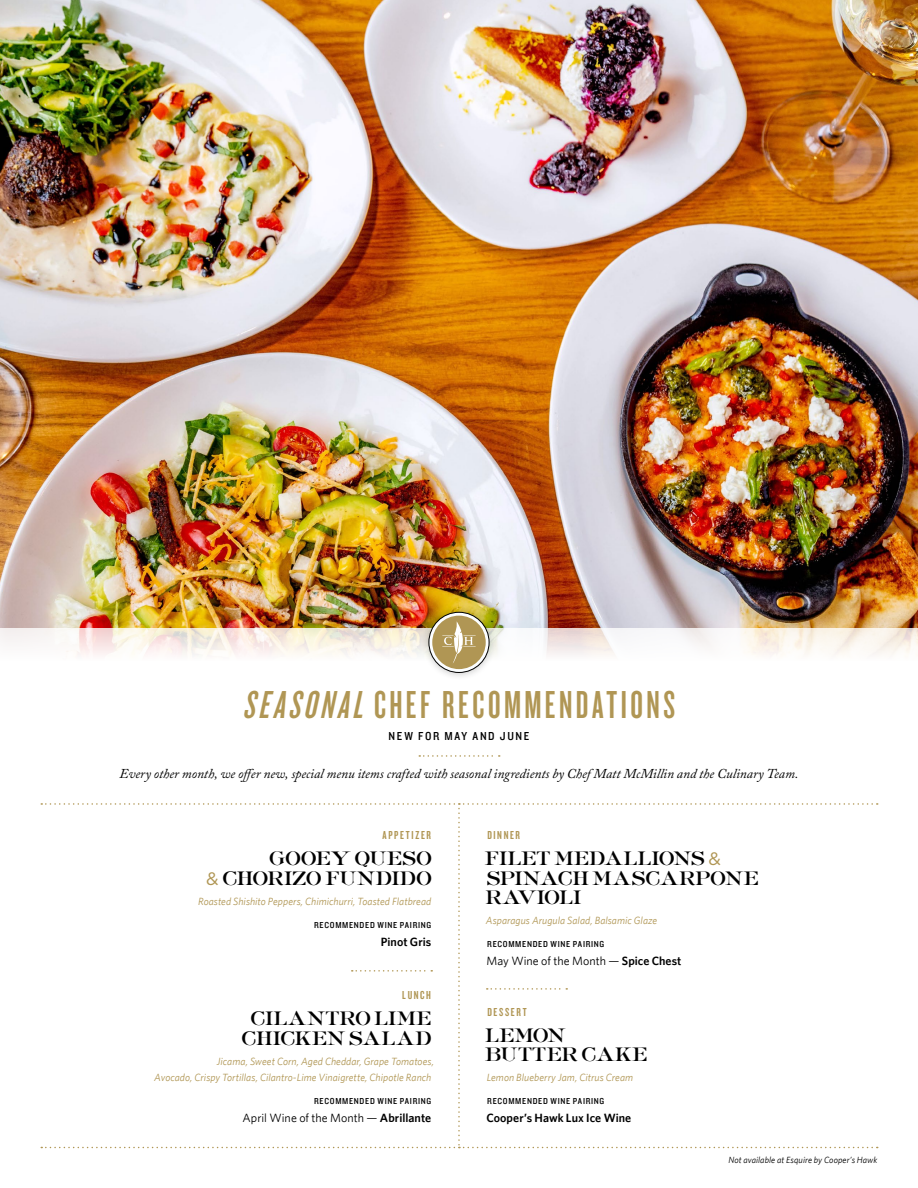
<style>
.page{position:relative;width:918px;height:1188px;background:#fff}
.page>*{position:absolute;margin:0;border:0;box-sizing:border-box;transform-origin:0 0}
.t1{font:40.5px "Knockout HTF47 Bantamweight";letter-spacing:.085em;color:#b09654}
.Copy{font:18px/19.5px "AT Sackers Heavy Roman";letter-spacing:-.015em;color:#000}
._7_75pt_body_text{font:italic 13.5px "Adobe Caslon Pro";color:#000}
.Copy-2{font:12px "Whitney";color:#000}
.Copy-3{font:600 12px "Whitney";letter-spacing:.005em;color:#000}
.Copy-4{font:12px "Knockout HTF48 Featherweight";letter-spacing:.14em;color:#b09654}
.Copy-5{font:12px "Knockout HTF30 Junior Welterwt";letter-spacing:.135em;color:#000}
.Copy-6{font:italic 10.5px/16.5px "Whitney";letter-spacing:.005em;color:#b09654;text-align:right}
.Copy-7{font:9px "Knockout HTF30 Junior Welterwt";letter-spacing:.075em;color:#000}
.FoCH_fine_print{font:italic 9px "Whitney";letter-spacing:.01em;color:#000}
.s1{font-style:italic}
.s2{font-family:"Gotham";color:#b09654}
.s3{font-weight:600}
</style>
<div class="page">
<svg style="left:419px;top:755px;width:81px;height:2px"></svg>
<img style="left:0;top:0;width:918px;height:628px">
<svg style="left:0;top:628px;width:918px;height:27px"></svg>
<div style="left:421px;top:604px;width:76px;height:77px;background:#000;opacity:.25"></div>
<svg style="left:429px;top:612px;width:60px;height:60px"></svg>
<div style="left:429px;top:612px;width:60px;height:61px;border:1px solid #000;border-radius:50%"></div>
<div style="left:432px;top:616px;width:54px;height:53px;background:#b09654;border-radius:50%"></div>
<svg style="left:442px;top:621px;width:34px;height:43px"></svg>
<svg style="left:41px;top:803px;width:837px;height:345px"></svg>
<p class="t1" style="left:243px;top:685px;width:434px"><span class="s1">SEASONAL</span> CHEF RECOMMENDATIONS</p>
<p class="Copy-5" style="left:389px;top:730px;width:142px">NEW FOR MAY AND JUNE</p>
<p class="_7_75pt_body_text" style="left:119px;top:766px;width:681px">Every other month, we offer new, special menu items crafted with seasonal ingredients by Chef Matt McMillin and the Culinary Team.</p>
<p class="Copy-4" style="left:382px;top:829px;width:50px">APPETIZER</p>
<p class="Copy" style="left:206px;top:848px;width:227px;text-align:right">GOOEY QUESO<br><span class="s2">&amp;</span> CHORIZO FUNDIDO</p>
<p class="Copy-6" style="left:198px;top:892px;width:235px">Roasted Shishito Peppers, Chimichurri, Toasted Flatbread</p>
<p class="Copy-7" style="left:314px;top:920px;width:119px">RECOMMENDED WINE PAIRING</p>
<p class="Copy-3" style="left:381px;top:934px;width:52px">Pinot Gris</p>
<p class="Copy-4" style="left:402px;top:989px;width:30px">LUNCH</p>
<p class="Copy" style="left:241px;top:1008px;width:192px;text-align:center">CILANTRO LIME<br>CHICKEN SALAD</p>
<p class="Copy-6" style="left:154px;top:1053px;width:281px">Jicama, Sweet Corn, Aged Cheddar, Grape Tomatoes,<br>Avocado, Crispy Tortillas, Cilantro-Lime Vinaigrette, Chipotle Ranch</p>
<p class="Copy-7" style="left:314px;top:1097px;width:119px">RECOMMENDED WINE PAIRING</p>
<p class="Copy-2" style="left:243px;top:1111px;width:190px">April Wine of the Month — <span class="s3">Abrillante</span></p>
<p class="Copy-4" style="left:487px;top:829px;width:34px">DINNER</p>
<p class="Copy" style="left:485px;top:848px;width:276px">FILET MEDALLIONS <span class="s2">&amp;<br></span>SPINACH MASCARPONE<br>RAVIOLI</p>
<p class="Copy-6" style="left:486px;top:912px;width:173px">Asparagus Arugula Salad, Balsamic Glaze</p>
<p class="Copy-7" style="left:487px;top:940px;width:119px">RECOMMENDED WINE PAIRING</p>
<p class="Copy-2" style="left:486px;top:954px;width:196px">May Wine of the Month — <span class="s3">Spice Chest</span></p>
<p class="Copy-4" style="left:487px;top:1006px;width:41px">DESSERT</p>
<p class="Copy" style="left:485px;top:1025px;width:164px">LEMON<br>BUTTER CAKE</p>
<p class="Copy-6" style="left:487px;top:1069px;width:148px">Lemon Blueberry Jam, Citrus Cream</p>
<p class="Copy-7" style="left:487px;top:1097px;width:119px">RECOMMENDED WINE PAIRING</p>
<p class="Copy-3" style="left:486px;top:1111px;width:146px">Cooper’s Hawk Lux Ice Wine</p>
<p class="FoCH_fine_print" style="left:728px;top:1154px;width:151px">Not available at Esquire by Cooper’s Hawk</p>
</div>
